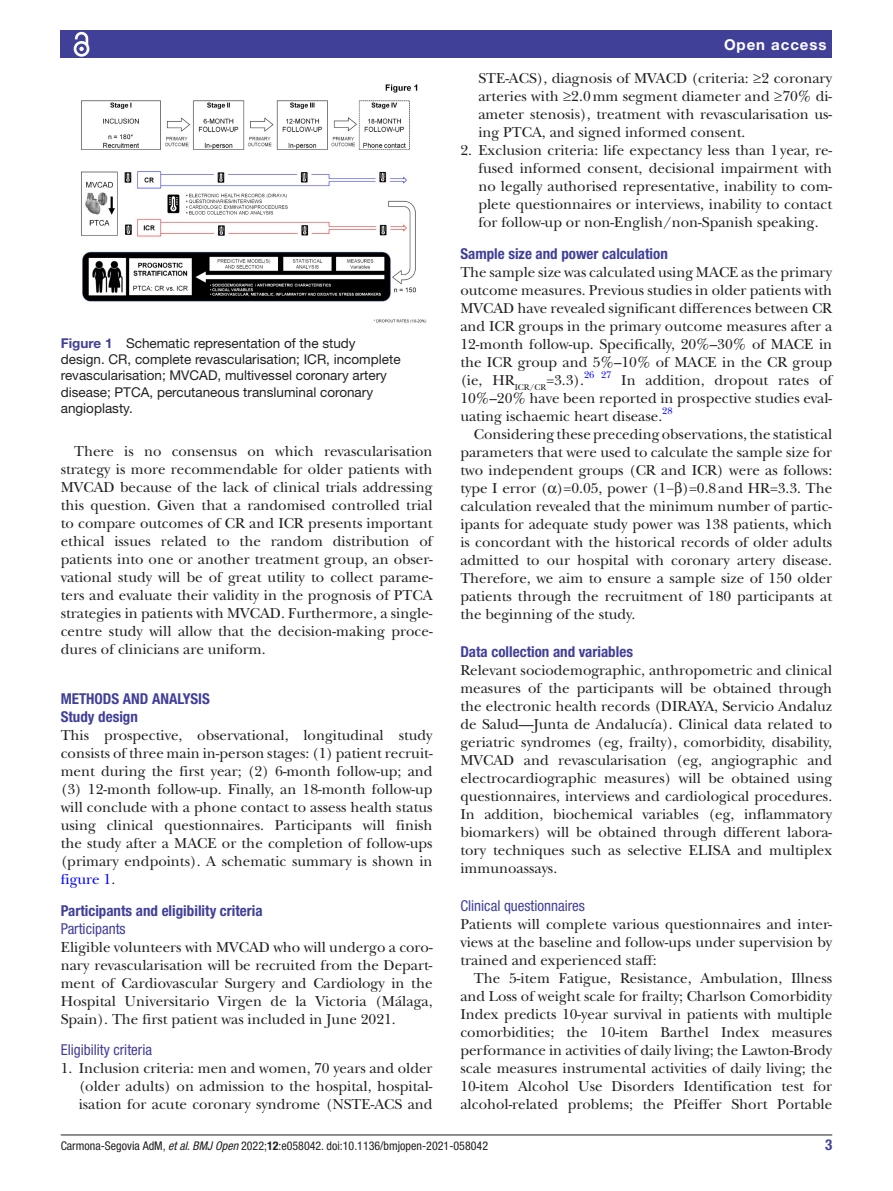
<style>
.page{position:relative;width:893px;height:1191px;background:#fff}
.page>*{position:absolute;margin:0;border:0;box-sizing:border-box;transform-origin:0 0}
.t1{font:15px/18px "New Baskerville";color:#231f20;text-align:justify}
.t2{font:700 condensed 15px/18px "Helvetica Neue LT Std";color:#414099}
.t3{font:condensed 15px "Helvetica Neue LT Std";color:#414099}
.t4{font:700 15px "Helvetica Neue LT Std";letter-spacing:.065em;color:#fff}
.t5{font:13.5px/16.2px "Helvetica Neue LT Std";color:#231f20}
.t6{font:condensed 12px "Helvetica Neue LT Std";color:#231f20}
.t7{font:9.9px "New Baskerville";color:#00f}
.s1{font-weight:700;color:#414099}
.s2{color:#00f}
.s3{font-style:italic}
.s4{font-weight:700}
</style>
<div class="page">
<hr style="left:61px;top:1134px;width:771px;height:1px;background:#231f20">
<div style="left:61px;top:31px;width:771px;height:27px;background:#414099"></div>
<svg style="left:73px;top:31px;width:17px;height:26px"></svg>
<img style="left:81px;top:84px;width:346px;height:239px">
<p class="t5" style="left:61px;top:335px;width:341px"><span class="s1">Figure 1</span> Schematic representation of the study design. CR, complete revascularisation; ICR, incomplete revascularisation; MVCAD, multivessel coronary artery disease; PTCA, percutaneous transluminal coronary angioplasty.</p>
<p class="t1" style="left:61px;top:442px;width:373px;text-indent:14px">There is no consensus on which revascularisation strategy is more recommendable for older patients with MVCAD because of the lack of clinical trials addressing this question. Given that a randomised controlled trial to compare outcomes of CR and ICR presents important ethical issues related to the random distribution of patients into one or another treatment group, an obser&shy;vational study will be of great utility to collect parame&shy;ters and evaluate their validity in the prognosis of PTCA strategies in patients with MVCAD. Furthermore, a single&shy;centre study will allow that the decision-making proce&shy;dures of clinicians are uniform.</p>
<p class="t2" style="left:61px;top:689px;width:151px">METHODS AND ANALYSIS<br>Study design</p>
<p class="t1" style="left:61px;top:726px;width:373px">This prospective, observational, longitudinal study consists of three main in-person stages: (1) patient recruit&shy;ment during the first year; (2) 6-month follow-up; and (3) 12-month follow-up. Finally, an 18-month follow-up will conclude with a phone contact to assess health status using clinical questionnaires. Participants will finish the study after a MACE or the completion of follow-ups (primary endpoints). A schematic summary is shown in <span class="s2">figure 1</span>.</p>
<p class="t2" style="left:61px;top:901px;width:203px">Participants and eligibility criteria</p>
<p class="t3" style="left:61px;top:919px;width:66px">Participants</p>
<p class="t1" style="left:61px;top:938px;width:373px">Eligible volunteers with MVCAD who will undergo a coro&shy;nary revascularisation will be recruited from the Depart&shy;ment of Cardiovascular Surgery and Cardiology in the Hospital Universitario Virgen de la Victoria (Málaga, Spain). The first patient was included in June 2021.</p>
<p class="t3" style="left:61px;top:1041px;width:93px">Eligibility criteria</p>
<p class="t1" style="left:79px;top:1059px;width:355px;text-indent:-18px">1. Inclusion criteria: men and women, 70 years and older (older adults) on admission to the hospital, hospital&shy;isation for acute coronary syndrome (NSTE-ACS and</p>
<p class="t4" style="left:724px;top:35px;width:104px">Open access</p>
<p class="t1" style="left:478px;top:69px;width:355px">STE-ACS), diagnosis of MVACD (criteria: ≥2 coronary arteries with ≥2.0mm segment diameter and ≥70% di&shy;ameter stenosis), treatment with revascularisation us&shy;ing PTCA, and signed informed consent.</p>
<p class="t1" style="left:478px;top:141px;width:355px;text-indent:-18px">2. Exclusion criteria: life expectancy less than 1year, re&shy;fused informed consent, decisional impairment with no legally authorised representative, inability to com&shy;plete questionnaires or interviews, inability to contact for follow-up or non-English/non-Spanish speaking.</p>
<p class="t2" style="left:460px;top:244px;width:209px">Sample size and power calculation</p>
<p class="t1" style="left:460px;top:263px;width:373px">The sample size was calculated using MACE as the primary outcome measures. Previous studies in older patients with MVCAD have revealed significant differences between CR and ICR groups in the primary outcome measures after a 12-month follow-up. Specifically, 20%–30% of MACE in the ICR group and 5%–10% of MACE in the CR group (ie, HR<sub>ICR/CR</sub>=3.3).</p>
<p class="t7" style="left:584px;top:369px;width:29px">26 27</p>
<p class="t1" style="left:460px;top:371px;width:373px;text-indent:161px">In addition, dropout rates of 10%–20% have been reported in prospective studies eval&shy;uating ischaemic heart disease.</p>
<p class="t7" style="left:662px;top:405px;width:12px">28</p>
<p class="t1" style="left:460px;top:425px;width:373px;text-indent:14px">Considering these preceding observations, the statistical parameters that were used to calculate the sample size for two independent groups (CR and ICR) were as follows: type I error ( )=0.05, power (1− )=0.8and HR=3.3. The calculation revealed that the minimum number of partic&shy;ipants for adequate study power was 138 patients, which is concordant with the historical records of older adults admitted to our hospital with coronary artery disease.<br>Therefore, we aim to ensure a sample size of 150 older patients through the recruitment of 180 participants at the beginning of the study.</p>
<p class="t2" style="left:460px;top:642px;width:174px">Data collection and variables</p>
<p class="t1" style="left:460px;top:661px;width:373px">Relevant sociodemographic, anthropometric and clinical measures of the participants will be obtained through the electronic health records (DIRAYA, Servicio Andaluz de Salud—Junta de Andalucía). Clinical data related to geriatric syndromes (eg, frailty), comorbidity, disability, MVCAD and revascularisation (eg, angiographic and electrocardiographic measures) will be obtained using questionnaires, interviews and cardiological procedures.<br>In addition, biochemical variables (eg, inflammatory biomarkers) will be obtained through different labora&shy;tory techniques such as selective ELISA and multiplex immunoassays.</p>
<p class="t3" style="left:460px;top:897px;width:126px">Clinical questionnaires</p>
<p class="t1" style="left:460px;top:915px;width:373px">Patients will complete various questionnaires and inter&shy;views at the baseline and follow-ups under supervision by trained and experienced staff:</p>
<p class="t1" style="left:460px;top:969px;width:373px;text-indent:14px">The 5-item Fatigue, Resistance, Ambulation, Illness and Loss of weight scale for frailty; Charlson Comorbidity Index predicts 10-year survival in patients with multiple comorbidities; the 10-item Barthel Index measures performance in activities of daily living; the Lawton-Brody scale measures instrumental activities of daily living; the 10-item Alcohol Use Disorders Identification test for alcohol-related problems; the Pfeiffer Short Portable</p>
<p class="t6" style="left:61px;top:1138px;width:429px">Carmona-Segovia AdM, <span class="s3">et al</span>. <span class="s3">BMJ Open</span> 2022;<span class="s4">12</span>:e058042. doi:10.1136/bmjopen-2021-058042</p>
<p class="t2" style="left:825px;top:1135px;width:9px">3</p>
</div>
